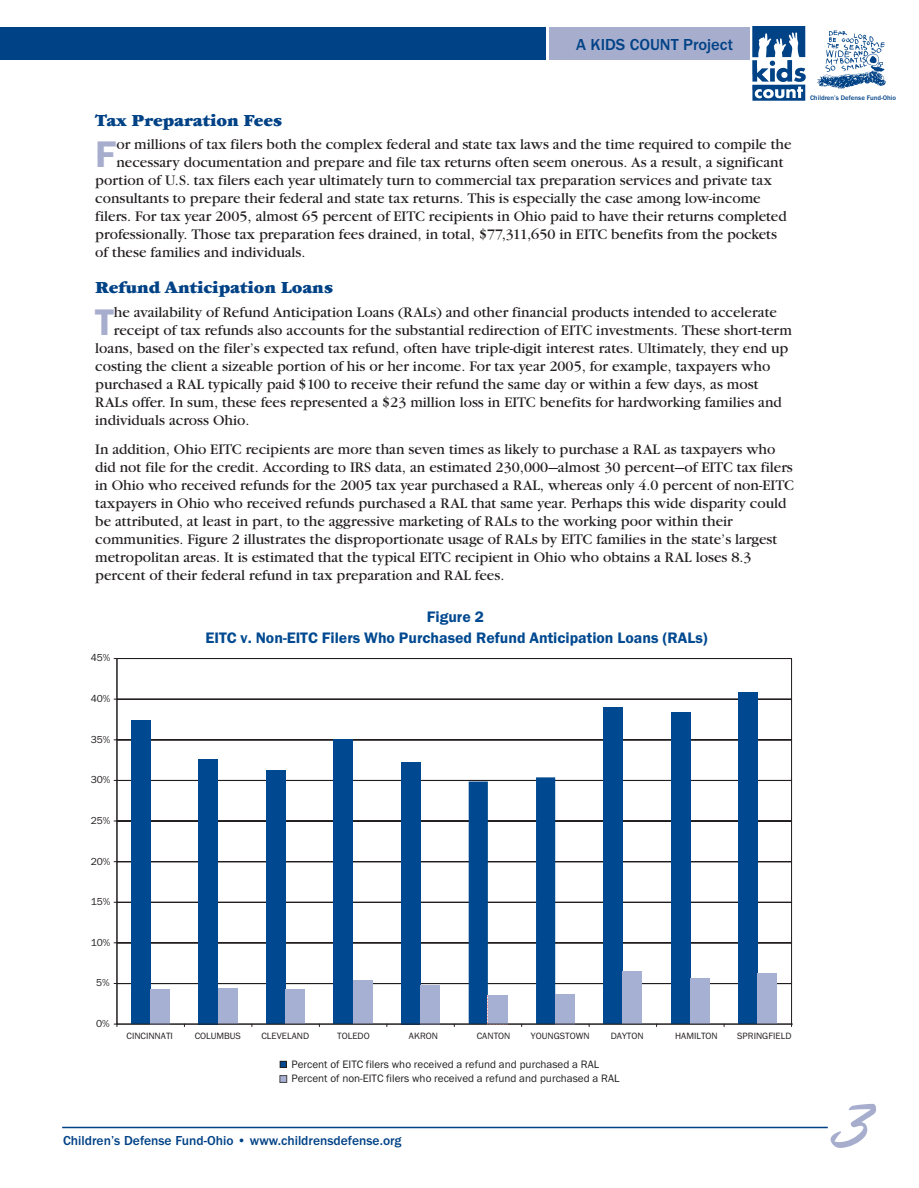
<style>
.page{position:relative;width:919px;height:1188px;background:#fff}
.page>*{position:absolute;margin:0;border:0;box-sizing:border-box;transform-origin:0 0}
.t1{font:90px "Rapier Plain";color:#a7adcd}
.t2{font:600 38.25px "Franklin Got ITC";color:#a7adcd}
.t3{font:900 16.5px "Garamond ITC";color:#004286}
.t4{font:16.5px "Franklin Got Md ITC";color:#004286}
.t5{font:600 15.75px/20.5px "Franklin Got ITC";color:#004990;text-align:center}
.t6{font:14.25px/18px "Garamond ITC";color:#231f20}
.t7{font:13.5px "Franklin Got Md ITC";color:#004286}
.t8{font:11.1px/13.5px "Franklin Got ITC";color:#221e1f}
.t9{font:10.5px "Franklin Got ITC";color:#221e1f}
.t10{font:9.45px "Franklin Got ITC";color:#221e1f}
.t11{font:6.9px "Franklin Got Md ITC";color:#004286}
</style>
<div class="page">
<div style="left:0;top:27px;width:545px;height:33px;background:#004286"></div>
<div style="left:549px;top:27px;width:200px;height:33px;background:#a7adcd"></div>
<img style="left:752px;top:26px;width:53px;height:75px">
<hr style="left:62px;top:1127px;width:765px;height:1px;background:#004286">
<hr style="left:117px;top:984px;width:674px;height:1px;background:#221e1f">
<div style="left:117px;top:983px;width:674px;height:1px;border:1px solid #221e1f"></div>
<div style="left:117px;top:943px;width:674px;height:1px;border:1px solid #221e1f"></div>
<div style="left:117px;top:902px;width:674px;height:1px;border:1px solid #221e1f"></div>
<hr style="left:117px;top:862px;width:674px;height:1px;background:#221e1f">
<div style="left:117px;top:861px;width:674px;height:1px;border:1px solid #221e1f"></div>
<div style="left:117px;top:821px;width:674px;height:1px;border:1px solid #221e1f"></div>
<div style="left:117px;top:780px;width:674px;height:1px;border:1px solid #221e1f"></div>
<div style="left:117px;top:740px;width:674px;height:1px;border:1px solid #221e1f"></div>
<div style="left:117px;top:699px;width:674px;height:1px;border:1px solid #221e1f"></div>
<div style="left:131px;top:721px;width:19px;height:303px;background:#004990"></div>
<div style="left:199px;top:759px;width:19px;height:265px;background:#004990"></div>
<div style="left:266px;top:771px;width:19px;height:253px;background:#004990"></div>
<div style="left:333px;top:739px;width:20px;height:285px;background:#004990"></div>
<div style="left:401px;top:762px;width:19px;height:262px;background:#004990"></div>
<div style="left:468px;top:782px;width:19px;height:242px;background:#004990"></div>
<div style="left:536px;top:777px;width:19px;height:247px;background:#004990"></div>
<div style="left:603px;top:707px;width:19px;height:317px;background:#004990"></div>
<div style="left:670px;top:712px;width:20px;height:312px;background:#004990"></div>
<div style="left:738px;top:692px;width:19px;height:332px;background:#004990"></div>
<div style="left:150px;top:989px;width:20px;height:35px;background:#a6b0d3"></div>
<div style="left:218px;top:989px;width:19px;height:35px;background:#a6b0d3"></div>
<div style="left:285px;top:990px;width:20px;height:34px;background:#a6b0d3"></div>
<div style="left:353px;top:981px;width:19px;height:43px;background:#a6b0d3"></div>
<div style="left:420px;top:985px;width:19px;height:39px;background:#a6b0d3"></div>
<div style="left:488px;top:995px;width:19px;height:29px;background:#a6b0d3"></div>
<div style="left:555px;top:994px;width:19px;height:30px;background:#a6b0d3"></div>
<div style="left:622px;top:972px;width:20px;height:52px;background:#a6b0d3"></div>
<div style="left:690px;top:978px;width:19px;height:46px;background:#a6b0d3"></div>
<div style="left:757px;top:973px;width:19px;height:51px;background:#a6b0d3"></div>
<hr style="left:117px;top:659px;width:1px;height:365px;background:#221e1f">
<hr style="left:117px;top:1024px;width:674px;height:1px;background:#221e1f">
<div style="left:280px;top:1061px;width:6px;height:7px;background:#004990"></div>
<div style="left:280px;top:1061px;width:6px;height:7px;border:1px solid #221e1f"></div>
<svg style="left:281px;top:1077px;width:4px;height:4px"></svg>
<div style="left:279px;top:1075px;width:8px;height:8px;border:1px solid #474648"></div>
<img style="left:817px;top:30px;width:68px;height:59px">
<p class="t4" style="left:576px;top:39px;width:158px">A KIDS COUNT Project</p>
<p class="t3" style="left:95px;top:114px;width:188px">Tax Preparation Fees</p>
<h2 class="t2" style="left:95px;top:142px;width:23px">F</h2>
<p class="t6" style="left:116px;top:137px;width:676px">or millions of tax filers both the complex federal and state tax laws and the time required to compile the</p>
<p class="t6" style="left:116px;top:155px;width:668px">necessary documentation and prepare and file tax returns often seem onerous. As a result, a significant</p>
<p class="t6" style="left:95px;top:173px;width:677px">portion of U.S. tax filers each year ultimately turn to commercial tax preparation services and private tax</p>
<p class="t6" style="left:95px;top:191px;width:666px">consultants to prepare their federal and state tax returns. This is especially the case among low-income</p>
<p class="t6" style="left:95px;top:209px;width:692px">filers. For tax year 2005, almost 65 percent of EITC recipients in Ohio paid to have their returns completed</p>
<p class="t6" style="left:95px;top:227px;width:683px">professionally. Those tax preparation fees drained, in total, $77,311,650 in EITC benefits from the pockets</p>
<p class="t6" style="left:95px;top:245px;width:212px">of these families and individuals.</p>
<p class="t3" style="left:95px;top:282px;width:239px">Refund Anticipation Loans</p>
<h2 class="t2" style="left:95px;top:309px;width:20px">T</h2>
<p class="t6" style="left:114px;top:304px;width:664px">he availability of Refund Anticipation Loans (RALs) and other financial products intended to accelerate</p>
<p class="t6" style="left:114px;top:322px;width:679px">receipt of tax refunds also accounts for the substantial redirection of EITC investments. These short-term</p>
<p class="t6" style="left:95px;top:340px;width:694px">loans, based on the filer’s expected tax refund, often have triple-digit interest rates. Ultimately, they end up</p>
<p class="t6" style="left:95px;top:358px;width:676px">costing the client a sizeable portion of his or her income. For tax year 2005, for example, taxpayers who</p>
<p class="t6" style="left:95px;top:376px;width:664px">purchased a RAL typically paid $100 to receive their refund the same day or within a few days, as most</p>
<p class="t6" style="left:95px;top:394px;width:688px">RALs offer. In sum, these fees represented a $23 million loss in EITC benefits for hardworking families and</p>
<p class="t6" style="left:95px;top:412px;width:156px">individuals across Ohio.</p>
<p class="t6" style="left:95px;top:441px;width:700px">In addition, Ohio EITC recipients are more than seven times as likely to purchase a RAL as taxpayers who did not file for the credit. According to IRS data, an estimated 230,000—almost 30 percent—of EITC tax filers in Ohio who received refunds for the 2005 tax year purchased a RAL, whereas only 4.0 percent of non-EITC taxpayers in Ohio who received refunds purchased a RAL that same year. Perhaps this wide disparity could be attributed, at least in part, to the aggressive marketing of RALs to the working poor within their communities. Figure 2 illustrates the disproportionate usage of RALs by EITC families in the state’s largest metropolitan areas. It is estimated that the typical EITC recipient in Ohio who obtains a RAL loses 8.3 percent of their federal refund in tax preparation and RAL fees.</p>
<p class="t5" style="left:205px;top:608px;width:503px">Figure 2<br>EITC v. Non-EITC Filers Who Purchased Refund Anticipation Loans (RALs)</p>
<p class="t9" style="left:91px;top:654px;width:21px">45%</p>
<p class="t9" style="left:91px;top:695px;width:21px">40%</p>
<p class="t9" style="left:91px;top:736px;width:21px">35%</p>
<p class="t9" style="left:91px;top:776px;width:21px">30%</p>
<p class="t9" style="left:91px;top:817px;width:21px">25%</p>
<p class="t9" style="left:91px;top:857px;width:21px">20%</p>
<p class="t9" style="left:91px;top:898px;width:21px">15%</p>
<p class="t9" style="left:91px;top:939px;width:21px">10%</p>
<p class="t9" style="left:96px;top:979px;width:15px">5%</p>
<p class="t9" style="left:96px;top:1020px;width:15px">0%</p>
<p class="t10" style="left:126px;top:1032px;width:48px">CINCINNATI</p>
<p class="t10" style="left:195px;top:1032px;width:48px">COLUMBUS</p>
<p class="t10" style="left:261px;top:1032px;width:49px">CLEVELAND</p>
<p class="t10" style="left:337px;top:1032px;width:34px">TOLEDO</p>
<p class="t10" style="left:409px;top:1032px;width:31px">AKRON</p>
<p class="t10" style="left:476px;top:1032px;width:35px">CANTON</p>
<p class="t10" style="left:530px;top:1032px;width:60px">YOUNGSTOWN</p>
<p class="t10" style="left:610px;top:1032px;width:34px">DAYTON</p>
<p class="t10" style="left:674px;top:1032px;width:44px">HAMILTON</p>
<p class="t10" style="left:737px;top:1032px;width:56px">SPRINGFIELD</p>
<p class="t8" style="left:291px;top:1059px;width:329px">Percent of EITC filers who received a refund and purchased a RAL<br>Percent of non-EITC filers who received a refund and purchased a RAL</p>
<p class="t7" style="left:63px;top:1136px;width:340px">Children’s Defense Fund-Ohio • www.childrensdefense.org</p>
<p class="t11" style="left:809px;top:95px;width:88px">Children’s Defense Fund-Ohio</p>
<h1 class="t1" style="left:834px;top:1064px;width:36px">3</h1>
</div>
